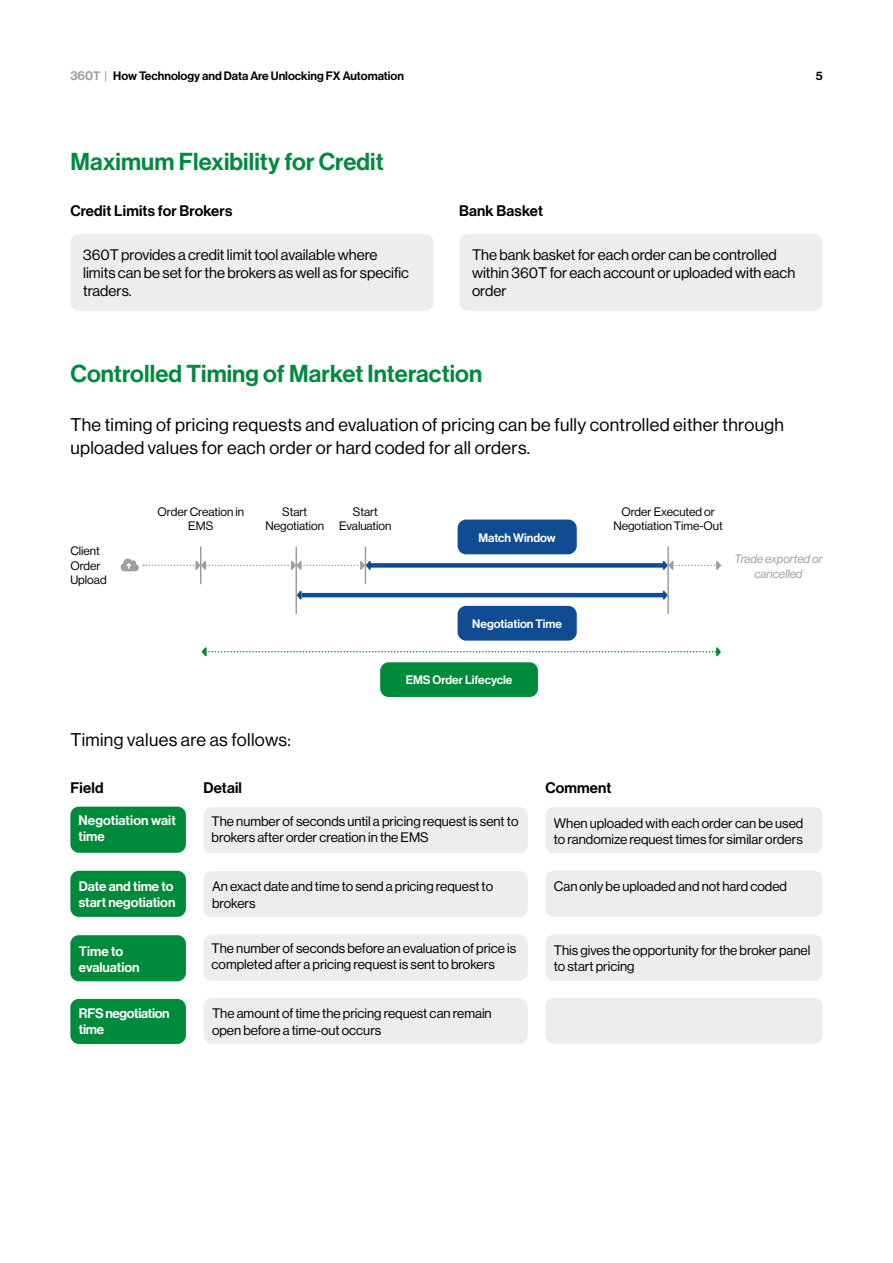
<style>
.page{position:relative;width:893px;height:1263px;background:#fff}
.page>*{position:absolute;margin:0;border:0;box-sizing:border-box;transform-origin:0 0}
.t1{font:24px "N Haas Grotesk DS Pro 65 Md";letter-spacing:.005em;color:#008a3c}
.t2{font:18px/22.5px "N Haas Grotesk DS Pro 55 Rg";letter-spacing:.02em;color:#000}
.t3{font:15px/18px "N Haas Grotesk DS Pro 55 Rg";color:#000}
.t4{font:15px "N Haas Grotesk DS Pro 65 Md";letter-spacing:.01em;color:#000}
.t5{font:13.5px/16.2px "N Haas Grotesk DS Pro 55 Rg";color:#000}
.t6{font:13.5px/16.2px "N Haas Grotesk DS Pro 65 Md";color:#fff}
.t7{font:13.5px/16.2px "N Haas Grotesk DS Pro 65 Md";letter-spacing:-.02em;color:#fff}
.t8{font:12px/14.4px "N Haas Grotesk DS Pro 55 Rg";color:#000;text-align:center}
.t9{font:12px "N Haas Grotesk DS Pro 65 Md";color:#000}
.t10{font:12px "N Haas Grotesk DS Pro 65 Md";color:#fff}
.t11{font:12px/14.4px "N Haas Grotesk DS Pro 56 It";color:#9d9d9c;text-align:center}
.s1{font-size:12.75px;color:#9d9d9c}
.s2{color:#9d9d9c}
</style>
<div class="page">
<div style="left:70px;top:234px;width:364px;height:77px;background:#ededed;border-radius:9px"></div>
<div style="left:459px;top:234px;width:364px;height:77px;background:#ededed;border-radius:9px"></div>
<div style="left:458px;top:519px;width:119px;height:35px;background:#104c91;border-radius:9px"></div>
<div style="left:458px;top:606px;width:119px;height:35px;background:#104c91;border-radius:9px"></div>
<div style="left:380px;top:662px;width:158px;height:35px;background:#008a3c;border-radius:9px"></div>
<hr style="left:200px;top:547px;width:1px;height:37px;background:#9d9d9c">
<svg style="left:202px;top:647px;width:519px;height:10px"></svg>
<hr style="left:365px;top:547px;width:1px;height:37px;background:#9d9d9c">
<hr style="left:667px;top:547px;width:2px;height:66px;background:#9d9d9c">
<svg style="left:121px;top:559px;width:600px;height:12px"></svg>
<div style="left:70px;top:871px;width:116px;height:46px;background:#008a3c;border-radius:9px"></div>
<div style="left:204px;top:871px;width:324px;height:46px;background:#ededed;border-radius:9px"></div>
<div style="left:70px;top:935px;width:116px;height:46px;background:#008a3c;border-radius:9px"></div>
<div style="left:70px;top:807px;width:116px;height:46px;background:#008a3c;border-radius:9px"></div>
<div style="left:204px;top:807px;width:324px;height:46px;background:#ededed;border-radius:9px"></div>
<div style="left:204px;top:998px;width:324px;height:46px;background:#ededed;border-radius:9px"></div>
<div style="left:204px;top:935px;width:324px;height:46px;background:#ededed;border-radius:9px"></div>
<div style="left:545px;top:807px;width:278px;height:46px;background:#ededed;border-radius:9px"></div>
<div style="left:70px;top:999px;width:116px;height:45px;background:#008a3c;border-radius:9px"></div>
<div style="left:545px;top:871px;width:278px;height:46px;background:#ededed;border-radius:9px"></div>
<div style="left:545px;top:935px;width:278px;height:46px;background:#ededed;border-radius:9px"></div>
<div style="left:545px;top:998px;width:278px;height:46px;background:#ededed;border-radius:9px"></div>
<hr style="left:302px;top:593px;width:363px;height:4px;background:#104c91">
<svg style="left:663px;top:590px;width:4px;height:10px"></svg>
<hr style="left:296px;top:547px;width:1px;height:66px;background:#9d9d9c">
<svg style="left:297px;top:590px;width:5px;height:10px"></svg>
<p class="t9" style="left:70px;top:69px;width:335px"><span class="s1">360</span><span class="s2">T |</span> How Technology and Data Are Unlocking FX Automation</p>
<p class="t9" style="left:816px;top:68px;width:8px">5</p>
<h1 class="t1" style="left:70px;top:147px;width:315px">Maximum Flexibility for Credit</h1>
<p class="t4" style="left:70px;top:202px;width:163px">Credit Limits for Brokers</p>
<p class="t3" style="left:83px;top:246px;width:327px">360T provides a credit limit tool available where limits can be set for the brokers as well as for specific traders.</p>
<p class="t4" style="left:459px;top:202px;width:85px">Bank Basket</p>
<p class="t3" style="left:472px;top:246px;width:325px">The bank basket for each order can be controlled within 360T for each account or uploaded with each order</p>
<h1 class="t1" style="left:70px;top:360px;width:413px">Controlled Timing of Market Interaction</h1>
<h2 class="t2" style="left:70px;top:414px;width:715px">The timing of pricing requests and evaluation of pricing can be fully controlled either through uploaded values for each order or hard coded for all orders.</h2>
<p class="t8" style="left:70px;top:544px;width:38px;text-align:left">Client<br>Order<br>Upload</p>
<p class="t8" style="left:157px;top:504px;width:88px">Order Creation in<br>EMS</p>
<p class="t8" style="left:265px;top:504px;width:60px">Start<br>Negotiation</p>
<p class="t8" style="left:339px;top:504px;width:54px">Start<br>Evaluation</p>
<p class="t8" style="left:613px;top:504px;width:111px">Order Executed or<br>Negotiation Time-Out</p>
<p class="t10" style="left:478px;top:530px;width:79px">Match Window</p>
<p class="t11" style="left:735px;top:552px;width:89px">Trade exported or cancelled</p>
<p class="t10" style="left:472px;top:617px;width:91px">Negotiation Time</p>
<p class="t10" style="left:406px;top:673px;width:108px">EMS Order Lifecycle</p>
<h2 class="t2" style="left:70px;top:729px;width:222px">Timing values are as follows:</h2>
<p class="t4" style="left:71px;top:779px;width:34px">Field</p>
<p class="t4" style="left:204px;top:779px;width:40px">Detail</p>
<p class="t4" style="left:545px;top:779px;width:68px">Comment</p>
<p class="t6" style="left:78px;top:812px;width:99px">Negotiation wait time</p>
<p class="t5" style="left:212px;top:813px;width:308px">The number of seconds until a pricing request is sent to brokers after order creation in the EMS</p>
<p class="t5" style="left:554px;top:815px;width:251px">When uploaded with each order can be used to randomize request times for similar orders</p>
<p class="t6" style="left:79px;top:878px;width:98px">Date and time to start negotiation</p>
<p class="t5" style="left:212px;top:879px;width:283px">An exact date and time to send a pricing request to brokers</p>
<p class="t6" style="left:79px;top:943px;width:62px">Time to evaluation</p>
<p class="t5" style="left:212px;top:940px;width:306px">The number of seconds before an evaluation of price is completed after a pricing request is sent to brokers</p>
<p class="t7" style="left:79px;top:1005px;width:92px">RFS negotiation time</p>
<p class="t5" style="left:212px;top:1005px;width:281px">The amount of time the pricing request can remain open before a time-out occurs</p>
<p class="t5" style="left:554px;top:878px;width:235px">Can only be uploaded and not hard coded</p>
<p class="t5" style="left:554px;top:942px;width:258px">This gives the opportunity for the broker panel to start pricing</p>
</div>
